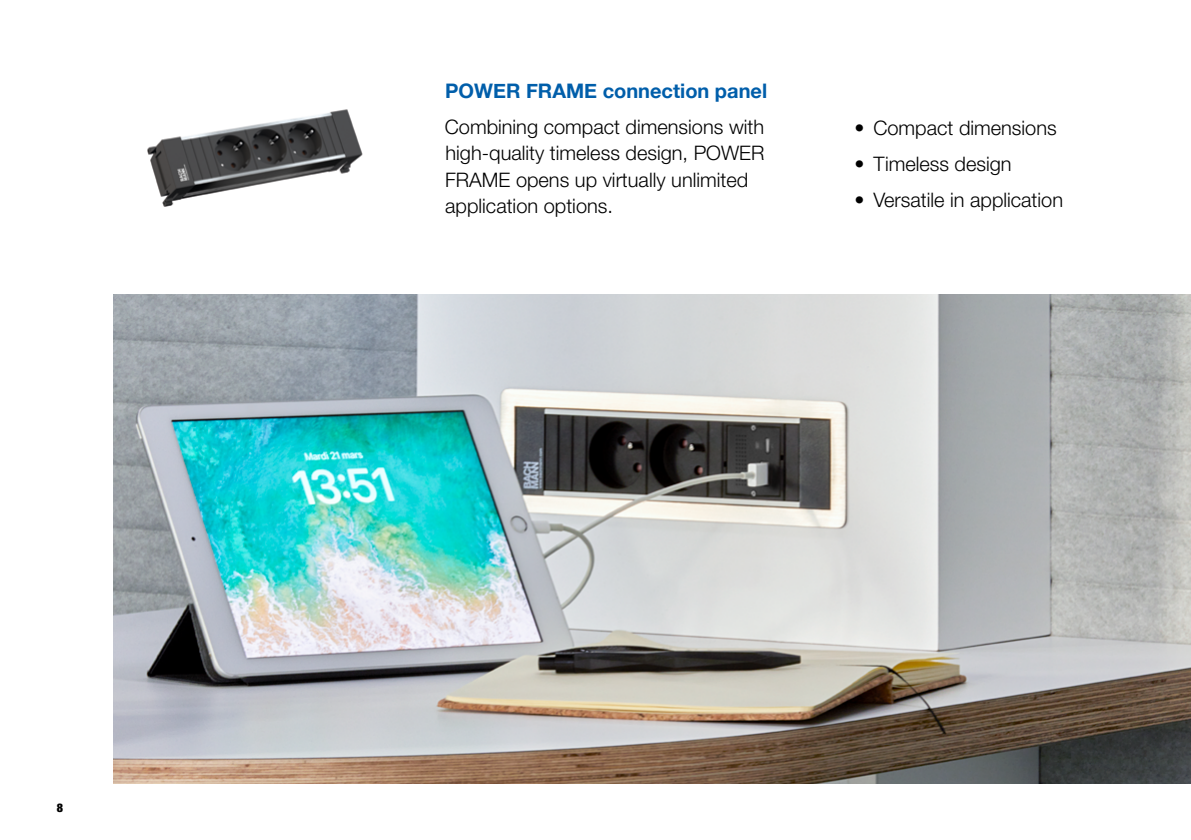
<style>
.page{position:relative;width:1191px;height:840px;background:#fff}
.page>*{position:absolute;margin:0;border:0;box-sizing:border-box;transform-origin:0 0}
.t1{font:300 20px/26px "Helvetica Neue LT Pro";color:#000}
.t2{font:700 20px "Helvetica Neue";color:#005eaa}
.t3{font:900 condensed 12px "Helvetica Neue LT Pro";color:#000}
</style>
<div class="page">
<img style="left:113px;top:295px;width:1078px;height:487px">
<img style="left:147px;top:109px;width:216px;height:98px">
<p class="t3" style="left:57px;top:799px;width:8px">8</p>
<p class="t2" style="left:445px;top:75px;width:323px">POWER FRAME connection panel</p>
<p class="t1" style="left:445px;top:114px;width:321px">Combining compact dimensions with high-quality timeless design, POWER<br>FRAME opens up virtually unlimited application options.</p>
<p class="t1" style="left:854px;top:114px;width:204px">• Compact dimensions</p>
<p class="t1" style="left:854px;top:150px;width:159px">• Timeless design</p>
<p class="t1" style="left:854px;top:186px;width:210px">• Versatile in application</p>
</div>
